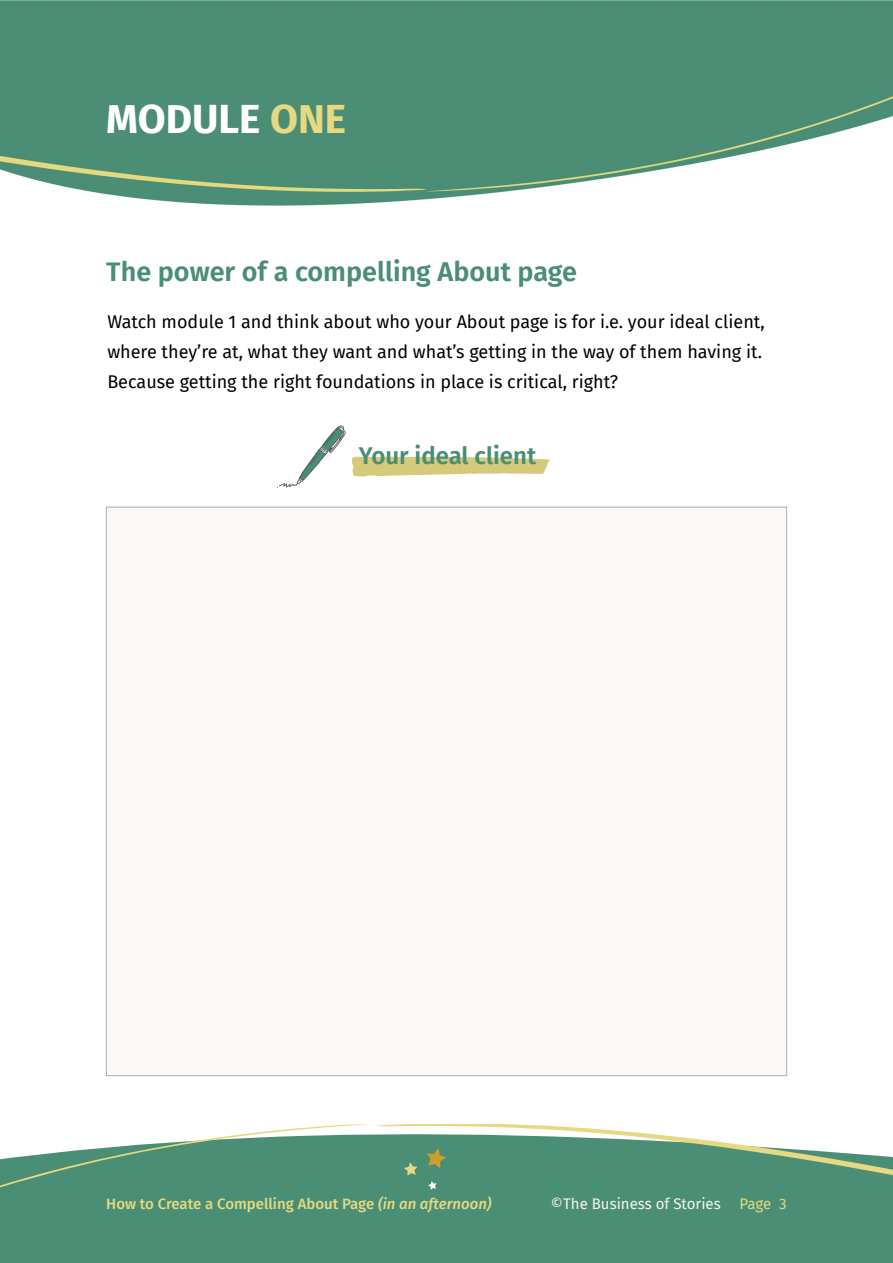
<style>
.page{position:relative;width:893px;height:1263px;background:#fff}
.page>*{position:absolute;margin:0;border:0;box-sizing:border-box;transform-origin:0 0}
.t1{font:700 40.5px "Fira Sans";color:#fff}
.t2{font:600 27px "Fira Sans";color:#4a8e76}
.t3{font:600 24px "Fira Sans";color:#4a8e76}
.t4{font:18px/30px "Fira Sans";color:#000}
.t5{font:500 15px "Fira Sans";color:#e5da81}
.t6{font:15px "Fira Sans";color:#f5f3f2}
.t7{font:15px "Fira Sans";color:#e5da81}
.s1{color:#e5da81}
.s2{font-style:italic}
</style>
<div class="page">
<svg style="left:0;top:1124px;width:893px;height:139px;fill:#4a8f75"></svg>
<svg style="left:427px;top:1148px;width:19px;height:20px"></svg>
<svg style="left:404px;top:1162px;width:13px;height:13px"></svg>
<svg style="left:428px;top:1181px;width:9px;height:9px"></svg>
<img style="left:277px;top:425px;width:69px;height:63px">
<svg style="left:352px;top:457px;width:198px;height:19px"></svg>
<img style="left:0;top:0;width:893px;height:206px">
<div style="left:106px;top:507px;width:681px;height:569px;background:#f5f3f2"></div>
<h1 class="t1" style="left:106px;top:85px;width:241px">MODULE <span class="s1">ONE</span></h1>
<h2 class="t2" style="left:106px;top:250px;width:472px">The power of a compelling About page</h2>
<p class="t4" style="left:107px;top:306px;width:659px">Watch module 1 and think about who your About page is for i.e. your ideal client, where they’re at, what they want and what’s getting in the way of them having it.<br>Because getting the right foundations in place is critical, right?</p>
<h3 class="t3" style="left:359px;top:436px;width:179px">Your ideal client</h3>
<p class="t5" style="left:106px;top:1192px;width:387px">How to Create a Compelling About Page <span class="s2">(in an afternoon)</span></p>
<p class="t6" style="left:551px;top:1192px;width:171px">©The Business of Stories</p>
<p class="t7" style="left:740px;top:1192px;width:49px">Page 3</p>
</div>
